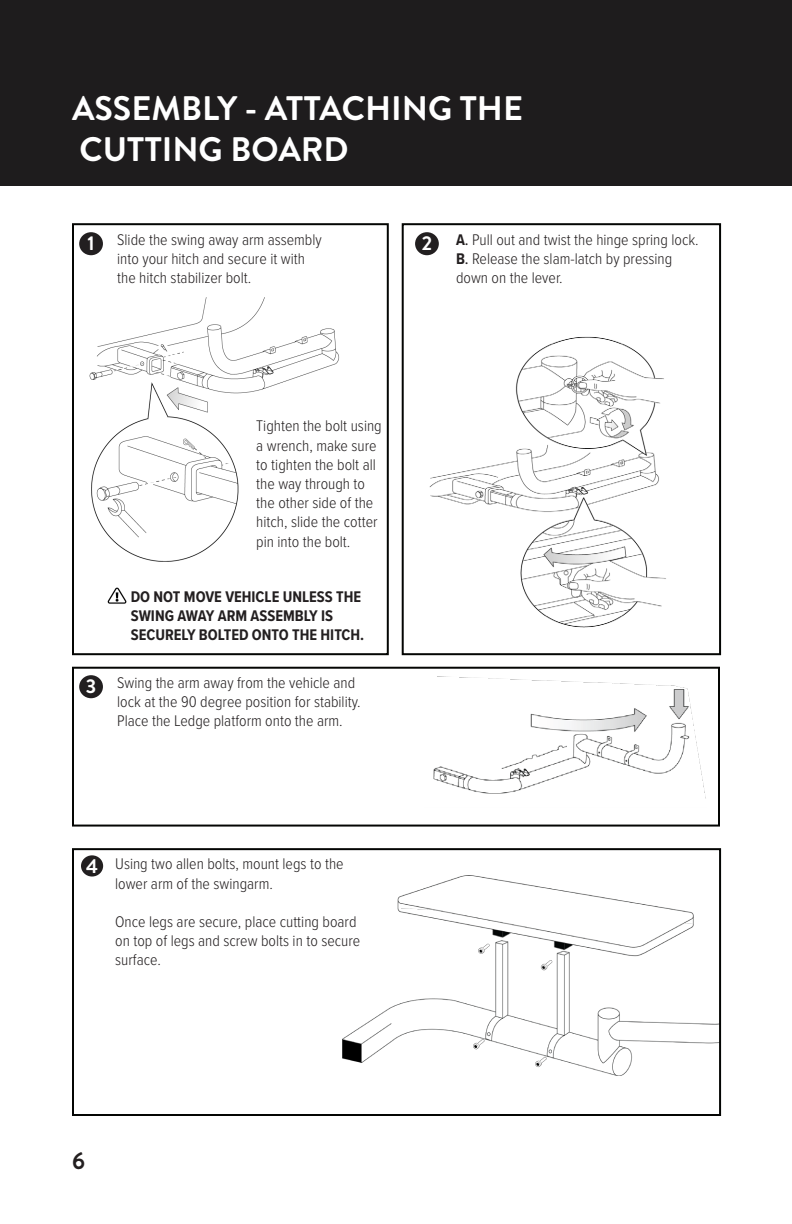
<style>
.page{position:relative;width:792px;height:1224px;background:#fff}
.page>*{position:absolute;margin:0;border:0;box-sizing:border-box;transform-origin:0 0}
.t1{font:700 34px "Brandon Grotesque";color:#fff}
.t2{font:700 24px "Brandon Grotesque";color:#231f20}
.t3{font:700 20px "Brandon Grotesque";color:#fff}
.text_blox{font:300 16px/19.2px "Proxima Nova Cond";color:#231f20}
.text_blox-2{font:700 16px/19.2px "Proxima Nova Cond";color:#231f20}
.s1{font-weight:700}
.s2{font-weight:500}
</style>
<div class="page">
<div style="left:0;top:0;width:792px;height:186px;background:#1e1c1d"></div>
<img style="left:429px;top:336px;width:237px;height:292px">
<div style="left:402px;top:223px;width:319px;height:432px;border:2px solid #040503"></div>
<img style="left:342px;top:876px;width:376px;height:199px">
<div style="left:72px;top:848px;width:649px;height:268px;border:2px solid #040503"></div>
<img style="left:89px;top:297px;width:251px;height:265px">
<div style="left:72px;top:223px;width:317px;height:432px;border:2px solid #040503"></div>
<div style="left:72px;top:667px;width:648px;height:160px;border:2px solid #040503"></div>
<img style="left:107px;top:587px;width:20px;height:17px">
<img style="left:433px;top:677px;width:273px;height:122px">
<div style="left:79px;top:232px;width:24px;height:23px;background:#221f20;border-radius:50%"></div>
<div style="left:415px;top:232px;width:24px;height:23px;background:#221f20;border-radius:50%"></div>
<div style="left:79px;top:675px;width:24px;height:23px;background:#221f20;border-radius:50%"></div>
<div style="left:81px;top:855px;width:22px;height:22px;background:#221f20;border-radius:50%"></div>
<p class="t1" style="left:72px;top:85px;width:453px">ASSEMBLY - ATTACHING THE</p>
<p class="t1" style="left:80px;top:126px;width:271px">CUTTING BOARD</p>
<p class="text_blox" style="left:117px;top:229px;width:206px">Slide the swing away arm assembly into your hitch and secure it with the hitch stabilizer bolt.</p>
<p class="text_blox" style="left:456px;top:229px;width:244px"><span class="s1">A</span><span class="s2">.</span> Pull out and twist the hinge spring lock.</p>
<p class="t3" style="left:87px;top:229px;width:9px">1</p>
<p class="t3" style="left:422px;top:229px;width:12px">2</p>
<p class="text_blox" style="left:456px;top:248px;width:218px"><span class="s1">B</span><span class="s2">.</span> Release the slam-latch by pressing down on the lever.</p>
<p class="text_blox" style="left:256px;top:416px;width:127px">Tighten the bolt using a wrench, make sure to tighten the bolt all the way through to the other side of the hitch, slide the cotter pin into the bolt.</p>
<p class="t3" style="left:86px;top:672px;width:12px">3</p>
<p class="text_blox-2" style="left:131px;top:587px;width:235px">DO NOT MOVE VEHICLE UNLESS THE<br>SWING AWAY ARM ASSEMBLY IS<br>SECURELY BOLTED ONTO THE HITCH.</p>
<p class="text_blox" style="left:117px;top:672px;width:245px">Swing the arm away from the vehicle and lock at the 90 degree position for stability.<br>Place the Ledge platform onto the arm.</p>
<p class="t3" style="left:86px;top:852px;width:13px">4</p>
<p class="text_blox" style="left:115px;top:854px;width:230px">Using two allen bolts, mount legs to the lower arm of the swingarm.</p>
<p class="text_blox" style="left:115px;top:911px;width:243px">Once legs are secure, place cutting board</p>
<p class="text_blox" style="left:115px;top:930px;width:247px">on top of legs and screw bolts in to secure surface.</p>
<h2 class="t2" style="left:72px;top:1144px;width:14px">6</h2>
</div>
